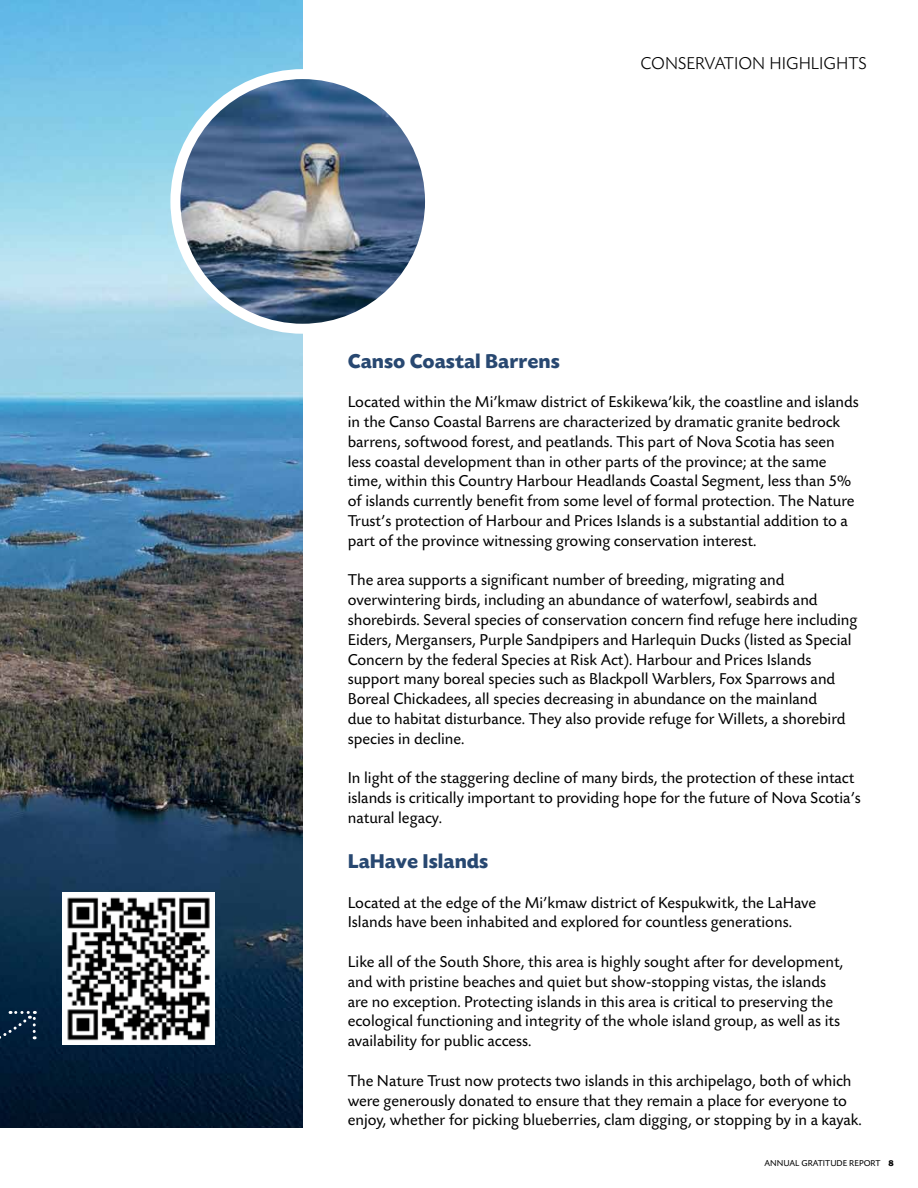
<style>
.page{position:relative;width:918px;height:1188px;background:#fff}
.page>*{position:absolute;margin:0;border:0;box-sizing:border-box;transform-origin:0 0}
.t1{font:700 21px "Today SB";color:#284871}
.t2{font:300 18px "Today SB";color:#000}
.t3{font:16.5px/19.8px "Today SB";color:#000}
.t4{font:9px "Today SB";color:#000}
.s1{font-weight:700}
</style>
<div class="page">
<img style="left:0;top:0;width:303px;height:1128px">
<img style="left:63px;top:893px;width:152px;height:152px">
<img style="left:175px;top:74px;width:255px;height:255px;border-radius:127px">
<div style="left:170px;top:69px;width:265px;height:265px;border:10px solid #fff;border-radius:50%"></div>
<svg style="left:0;top:1011px;width:36px;height:51px;background:#102b45"></svg>
<p class="t2" style="left:641px;top:53px;width:228px">CONSERVATION HIGHLIGHTS</p>
<p class="t1" style="left:348px;top:349px;width:214px">Canso Coastal Barrens</p>
<p class="t3" style="left:348px;top:393px;width:513px">Located within the Mi’kmaw district of Eskikewa’kik, the coastline and islands in the Canso Coastal Barrens are characterized by dramatic granite bedrock barrens, softwood forest, and peatlands. This part of Nova Scotia has seen less coastal development than in other parts of the province; at the same time, within this Country Harbour Headlands Coastal Segment, less than 5% of islands currently benefit from some level of formal protection. The Nature Trust’s protection of Harbour and Prices Islands is a substantial addition to a part of the province witnessing growing conservation interest.</p>
<p class="t3" style="left:348px;top:571px;width:511px">The area supports a significant number of breeding, migrating and overwintering birds, including an abundance of waterfowl, seabirds and shorebirds. Several species of conservation concern find refuge here including Eiders, Mergansers, Purple Sandpipers and Harlequin Ducks (listed as Special Concern by the federal Species at Risk Act). Harbour and Prices Islands support many boreal species such as Blackpoll Warblers, Fox Sparrows and Boreal Chickadees, all species decreasing in abundance on the mainland<br>due to habitat disturbance. They also provide refuge for Willets, a shorebird species in decline.</p>
<p class="t3" style="left:348px;top:769px;width:515px">In light of the staggering decline of many birds, the protection of these intact islands is critically important to providing hope for the future of Nova Scotia’s natural legacy.</p>
<p class="t1" style="left:348px;top:850px;width:142px">LaHave Islands</p>
<p class="t3" style="left:348px;top:893px;width:470px">Located at the edge of the Mi’kmaw district of Kespukwitk, the LaHave<br>Islands have been inhabited and explored for countless generations.</p>
<p class="t3" style="left:348px;top:952px;width:497px">Like all of the South Shore, this area is highly sought after for development, and with pristine beaches and quiet but show-stopping vistas, the islands are no exception. Protecting islands in this area is critical to preserving the ecological functioning and integrity of the whole island group, as well as its availability for public access.</p>
<p class="t3" style="left:348px;top:1071px;width:516px">The Nature Trust now protects two islands in this archipelago, both of which were generously donated to ensure that they remain a place for everyone to enjoy, whether for picking blueberries, clam digging, or stopping by in a kayak.</p>
<p class="t4" style="left:764px;top:1158px;width:131px">ANNUAL GRATITUDE REPORT <span class="s1">8</span></p>
</div>
